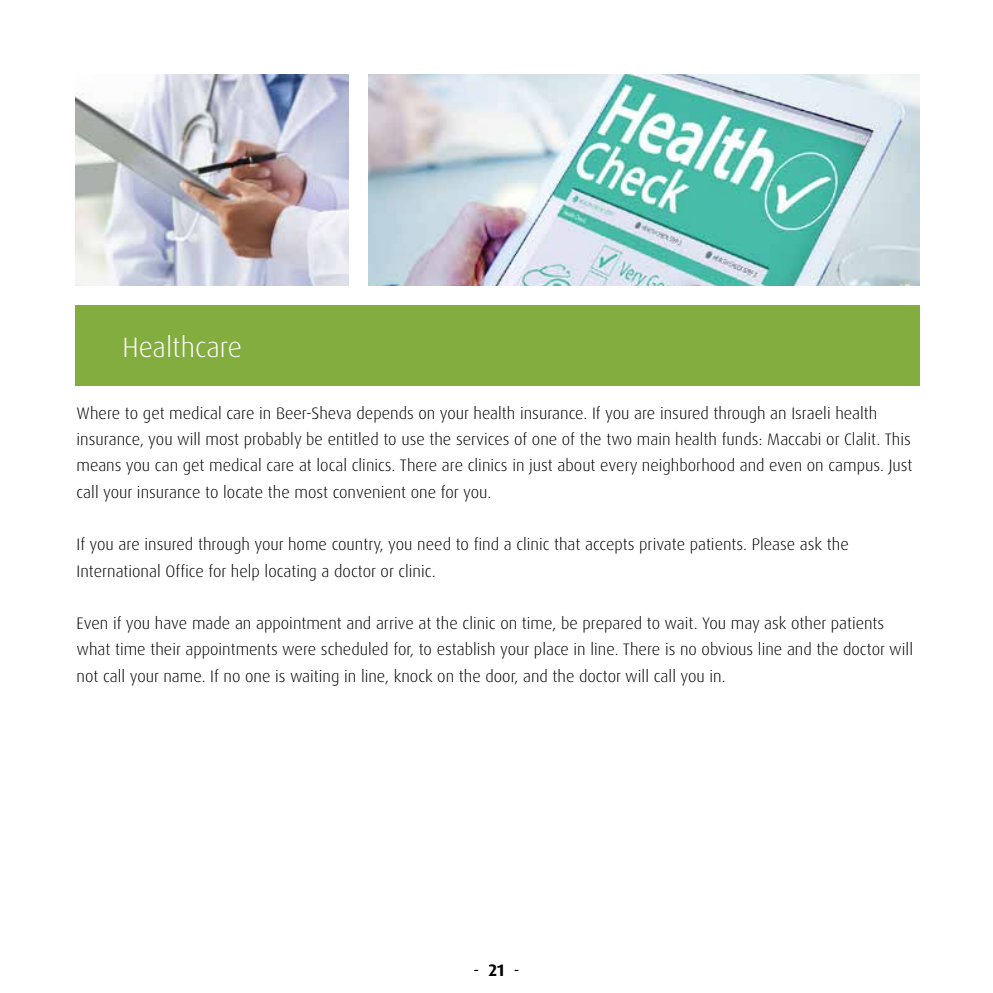
<style>
.page{position:relative;width:993px;height:993px;background:#fff}
.page>*{position:absolute;margin:0;border:0;box-sizing:border-box;transform-origin:0 0}
.t1{font:300 28px "Dax OT";color:#fff}
.t2{font:300 16.62px/26.2px "Dax OT";color:#000}
.t3{font:16.62px "Dax OT";color:#000}
.s1{font-weight:700}
</style>
<div class="page">
<img style="left:75px;top:74px;width:273px;height:211px">
<div style="left:76px;top:305px;width:843px;height:81px;background:#84ad40"></div>
<img style="left:368px;top:74px;width:551px;height:211px">
<h1 class="t1" style="left:122px;top:329px;width:121px">Healthcare</h1>
<p class="t2" style="left:76px;top:400px;width:837px">Where to get medical care in Beer-Sheva depends on your health insurance. If you are insured through an Israeli health insurance, you will most probably be entitled to use the services of one of the two main health funds: Maccabi or Clalit. This means you can get medical care at local clinics. There are clinics in just about every neighborhood and even on campus. Just call your insurance to locate the most convenient one for you.</p>
<p class="t2" style="left:76px;top:531px;width:773px">If you are insured through your home country, you need to find a clinic that accepts private patients. Please ask the<br>International Office for help locating a doctor or clinic.</p>
<p class="t2" style="left:76px;top:610px;width:837px">Even if you have made an appointment and arrive at the clinic on time, be prepared to wait. You may ask other patients what time their appointments were scheduled for, to establish your place in line. There is no obvious line and the doctor will not call your name. If no one is waiting in line, knock on the door, and the doctor will call you in.</p>
<p class="t3" style="left:473px;top:959px;width:47px">- <span class="s1">21</span> -</p>
</div>
